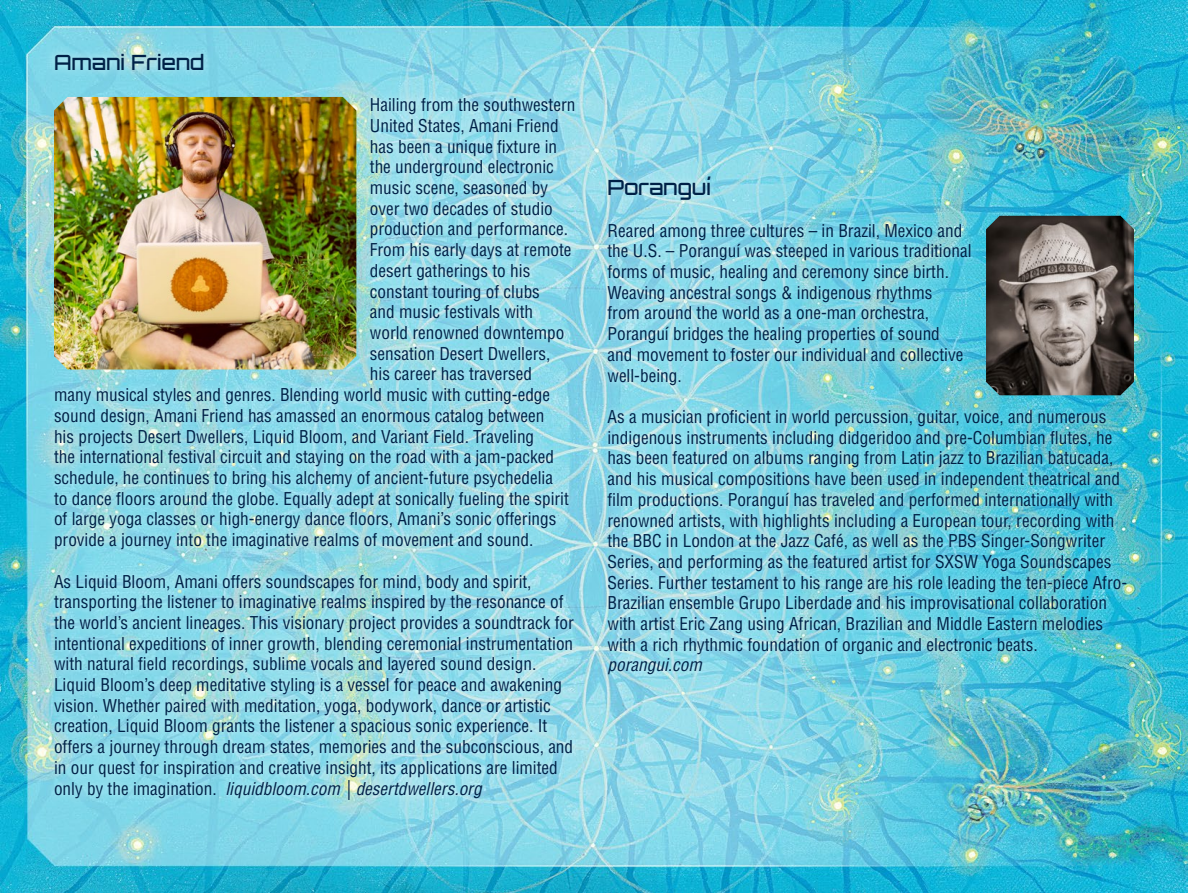
<style>
.page{position:relative;width:1188px;height:893px;background:#fff}
.page>*{position:absolute;margin:0;border:0;box-sizing:border-box;transform-origin:0 0}
.t1{font:500 21px "Orbitron";color:#002147}
.t2{font:condensed 17.25px/20.7px "Helvetica LT Std";color:#002147}
.t3{font:italic condensed 17.25px "Helvetica LT Std";color:#002147}
.s1{font-style:italic}
</style>
<div class="page">
<img style="left:0;top:0;width:1188px;height:893px">
<div style="left:45px;top:45px;width:1090px;height:762px;background:#fff;opacity:.75"></div>
<img style="left:986px;top:216px;width:148px;height:179px">
<img style="left:54px;top:97px;width:302px;height:272px">
<p class="t1" style="left:54px;top:49px;width:152px">Amani Friend</p>
<p class="t2" style="left:370px;top:94px;width:207px">Hailing from the southwestern</p>
<p class="t2" style="left:370px;top:115px;width:190px">United States, Amani Friend</p>
<p class="t2" style="left:370px;top:136px;width:189px">has been a unique fixture in</p>
<p class="t2" style="left:370px;top:157px;width:185px">the underground electronic</p>
<p class="t2" style="left:370px;top:177px;width:180px">music scene, seasoned by</p>
<p class="t2" style="left:370px;top:198px;width:184px">over two decades of studio</p>
<p class="t2" style="left:370px;top:219px;width:200px">production and performance.</p>
<p class="t2" style="left:370px;top:239px;width:203px">From his early days at remote</p>
<p class="t2" style="left:370px;top:260px;width:162px">desert gatherings to his</p>
<p class="t2" style="left:370px;top:281px;width:172px">constant touring of clubs</p>
<p class="t2" style="left:370px;top:301px;width:165px">and music festivals with</p>
<p class="t2" style="left:370px;top:322px;width:196px">world renowned downtempo</p>
<p class="t2" style="left:370px;top:343px;width:182px">sensation Desert Dwellers,</p>
<p class="t2" style="left:370px;top:364px;width:164px">his career has traversed</p>
<p class="t2" style="left:54px;top:384px;width:498px">many musical styles and genres. Blending world music with cutting-edge</p>
<p class="t2" style="left:54px;top:405px;width:492px">sound design, Amani Friend has amassed an enormous catalog between</p>
<p class="t2" style="left:54px;top:426px;width:482px">his projects Desert Dwellers, Liquid Bloom, and Variant Field. Traveling</p>
<p class="t2" style="left:54px;top:446px;width:502px">the international festival circuit and staying on the road with a jam-packed</p>
<p class="t2" style="left:54px;top:467px;width:501px">schedule, he continues to bring his alchemy of ancient-future psychedelia</p>
<p class="t2" style="left:54px;top:488px;width:516px">to dance floors around the globe. Equally adept at sonically fueling the spirit</p>
<p class="t2" style="left:54px;top:508px;width:504px">of large yoga classes or high-energy dance floors, Amani’s sonic offerings</p>
<p class="t2" style="left:54px;top:529px;width:481px">provide a journey into the imaginative realms of movement and sound.</p>
<p class="t2" style="left:54px;top:571px;width:521px">As Liquid Bloom, Amani offers soundscapes for mind, body and spirit, transporting the listener to imaginative realms inspired by the resonance of the world’s ancient lineages. This visionary project provides a soundtrack for intentional expeditions of inner growth, blending ceremonial instrumentation with natural field recordings, sublime vocals and layered sound design.<br>Liquid Bloom’s deep meditative styling is a vessel for peace and awakening vision. Whether paired with meditation, yoga, bodywork, dance or artistic creation, Liquid Bloom grants the listener a spacious sonic experience. It offers a journey through dream states, memories and the subconscious, and in our quest for inspiration and creative insight, its applications are limited only by the imagination. <span class="s1">liquidbloom.com | desertdwellers.org</span></p>
<p class="t1" style="left:608px;top:174px;width:105px">Poranguí</p>
<p class="t2" style="left:608px;top:220px;width:366px">Reared among three cultures – in Brazil, Mexico and the U.S. – Poranguí was steeped in various traditional forms of music, healing and ceremony since birth.<br>Weaving ancestral songs &amp; indigenous rhythms<br>from around the world as a one-man orchestra, Poranguí bridges the healing properties of sound<br>and movement to foster our individual and collective well-being.</p>
<p class="t2" style="left:608px;top:406px;width:521px">As a musician proficient in world percussion, guitar, voice, and numerous indigenous instruments including didgeridoo and pre-Columbian flutes, he has been featured on albums ranging from Latin jazz to Brazilian batucada, and his musical compositions have been used in independent theatrical and film productions. Poranguí has traveled and performed internationally with renowned artists, with highlights including a European tour, recording with the BBC in London at the Jazz Café, as well as the PBS Singer-Songwriter Series, and performing as the featured artist for SXSW Yoga Soundscapes Series. Further testament to his range are his role leading the ten-piece Afro-Brazilian ensemble Grupo Liberdade and his improvisational collaboration with artist Eric Zang using African, Brazilian and Middle Eastern melodies with a rich rhythmic foundation of organic and electronic beats.</p>
<p class="t3" style="left:608px;top:654px;width:96px">porangui.com</p>
</div>
